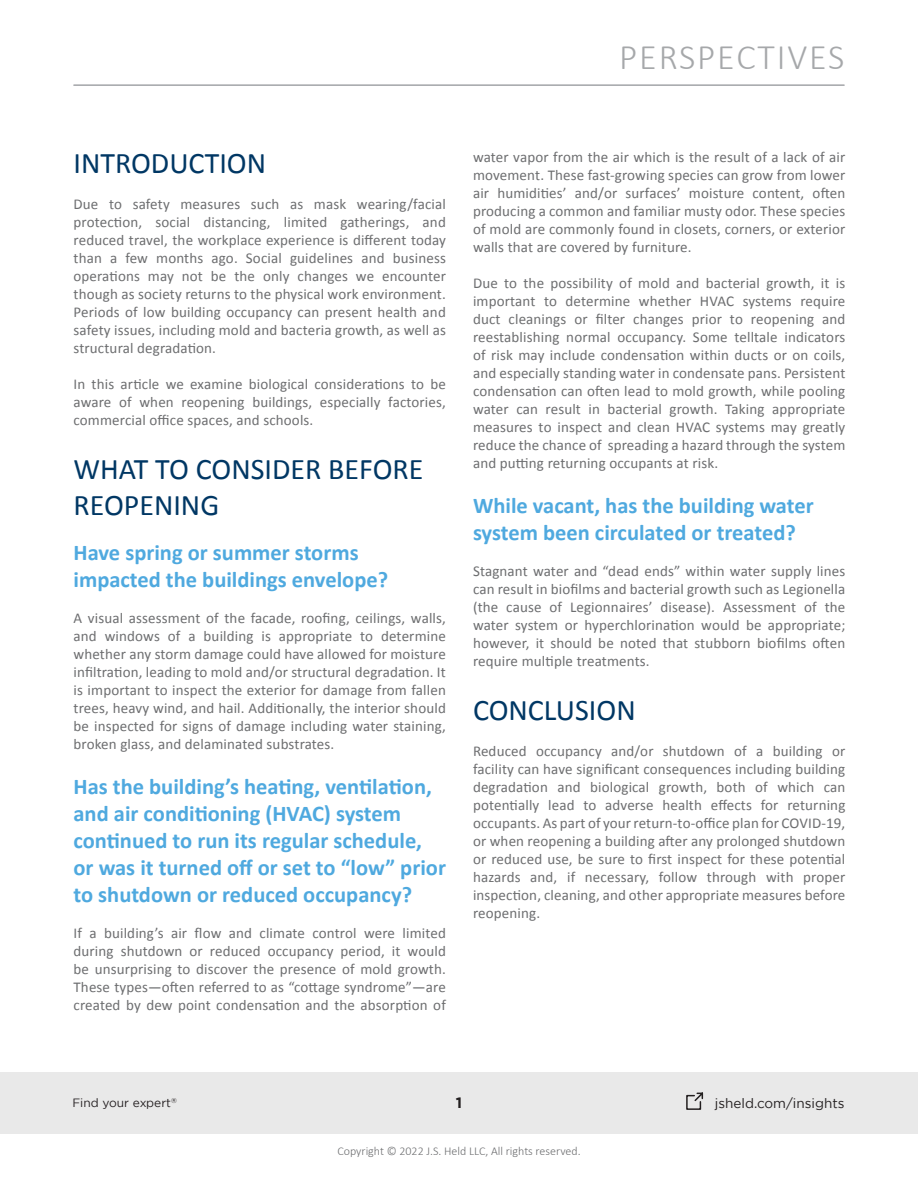
<style>
.page{position:relative;width:918px;height:1188px;background:#fff}
.page>*{position:absolute;margin:0;border:0;box-sizing:border-box;transform-origin:0 0}
.t1{font:300 36px "Calibri";letter-spacing:.05em;color:#a6a8aa}
.Main_Titles{font:30px/36px "Calibri";color:#003764}
.Subtitles{font:700 22.5px/27px "Calibri";color:#4fa9df}
.Text_Styles{font:15px/18px "Calibri";letter-spacing:.01em;color:#6d6e70;text-align:justify}
.t2{font:700 15px "Gotham";color:#231f20}
.t3{font:13.5px "Gotham";color:#231f20}
.t4{font:300 12px "Calibri";color:#6d6e70}
.t5{font:12px "Gotham";color:#241f21}
.t6{font:7.05px "Gotham";color:#241f21}
</style>
<div class="page">
<div style="left:0;top:1072px;width:918px;height:62px;background:#e9e9e9"></div>
<svg style="left:686px;top:1092px;width:18px;height:18px"></svg>
<hr style="left:74px;top:85px;width:770px;height:1px;background:#a6a8ab">
<h1 class="t1" style="left:619px;top:35px;width:227px">PERSPECTIVES</h1>
<p class="Main_Titles" style="left:74px;top:144px;width:194px">INTRODUCTION</p>
<p class="Text_Styles" style="left:74px;top:194px;width:374px">Due to safety measures such as mask wearing/facial protection, social distancing, limited gatherings, and reduced travel, the workplace experience is different today than a few months ago. Social guidelines and business operations may not be the only changes we encounter though as society returns to the physical work environment.<br>Periods of low building occupancy can present health and safety issues, including mold and bacteria growth, as well as structural degradation.</p>
<p class="Text_Styles" style="left:74px;top:374px;width:374px">In this article we examine biological considerations to be aware of when reopening buildings, especially factories, commercial office spaces, and schools.</p>
<p class="Main_Titles" style="left:74px;top:450px;width:351px">WHAT TO CONSIDER BEFORE<br>REOPENING</p>
<p class="Subtitles" style="left:74px;top:539px;width:287px">Have spring or summer storms</p>
<p class="Subtitles" style="left:74px;top:566px;width:316px">impacted the buildings envelope?</p>
<p class="Text_Styles" style="left:74px;top:608px;width:374px">A visual assessment of the facade, roofing, ceilings, walls, and windows of a building is appropriate to determine whether any storm damage could have allowed for moisture infiltration, leading to mold and/or structural degradation. It is important to inspect the exterior for damage from fallen trees, heavy wind, and hail. Additionally, the interior should be inspected for signs of damage including water staining, broken glass, and delaminated substrates.</p>
<p class="Subtitles" style="left:74px;top:773px;width:360px">Has the building’s heating, ventilation, and air conditioning (HVAC) system</p>
<p class="Subtitles" style="left:74px;top:827px;width:374px">continued to run its regular schedule, or was it turned off or set to “low” prior to shutdown or reduced occupancy?</p>
<p class="Text_Styles" style="left:74px;top:923px;width:374px">If a building’s air flow and climate control were limited during shutdown or reduced occupancy period, it would be unsurprising to discover the presence of mold growth.<br>These types—often referred to as “cottage syndrome”—are created by dew point condensation and the absorption of</p>
<p class="Text_Styles" style="left:473px;top:147px;width:374px">water vapor from the air which is the result of a lack of air movement. These fast-growing species can grow from lower air humidities’ and/or surfaces’ moisture content, often producing a common and familiar musty odor. These species of mold are commonly found in closets, corners, or exterior walls that are covered by furniture.</p>
<p class="Text_Styles" style="left:473px;top:273px;width:374px">Due to the possibility of mold and bacterial growth, it is important to determine whether HVAC systems require duct cleanings or filter changes prior to reopening and reestablishing normal occupancy. Some telltale indicators of risk may include condensation within ducts or on coils, and especially standing water in condensate pans. Persistent condensation can often lead to mold growth, while pooling water can result in bacterial growth. Taking appropriate measures to inspect and clean HVAC systems may greatly reduce the chance of spreading a hazard through the system and putting returning occupants at risk.</p>
<p class="Subtitles" style="left:473px;top:492px;width:342px">While vacant, has the building water system been circulated or treated?</p>
<p class="Text_Styles" style="left:473px;top:561px;width:374px">Stagnant water and “dead ends” within water supply lines can result in biofilms and bacterial growth such as Legionella (the cause of Legionnaires’ disease). Assessment of the water system or hyperchlorination would be appropriate; however, it should be noted that stubborn biofilms often require multiple treatments.</p>
<p class="Main_Titles" style="left:473px;top:691px;width:164px">CONCLUSION</p>
<p class="Text_Styles" style="left:473px;top:741px;width:374px">Reduced occupancy and/or shutdown of a building or facility can have significant consequences including building degradation and biological growth, both of which can potentially lead to adverse health effects for returning occupants. As part of your return-to-office plan for COVID-19, or when reopening a building after any prolonged shutdown or reduced use, be sure to first inspect for these potential hazards and, if necessary, follow through with proper inspection, cleaning, and other appropriate measures before reopening.</p>
<p class="t5" style="left:72px;top:1096px;width:100px">Find your expert</p>
<p class="t2" style="left:456px;top:1093px;width:8px">1</p>
<p class="t3" style="left:715px;top:1095px;width:131px">jsheld.com/insights</p>
<p class="t6" style="left:171px;top:1096px;width:7px">®</p>
<p class="t4" style="left:337px;top:1144px;width:245px">Copyright © 2022 J.S. Held LLC, All rights reserved.</p>
</div>
